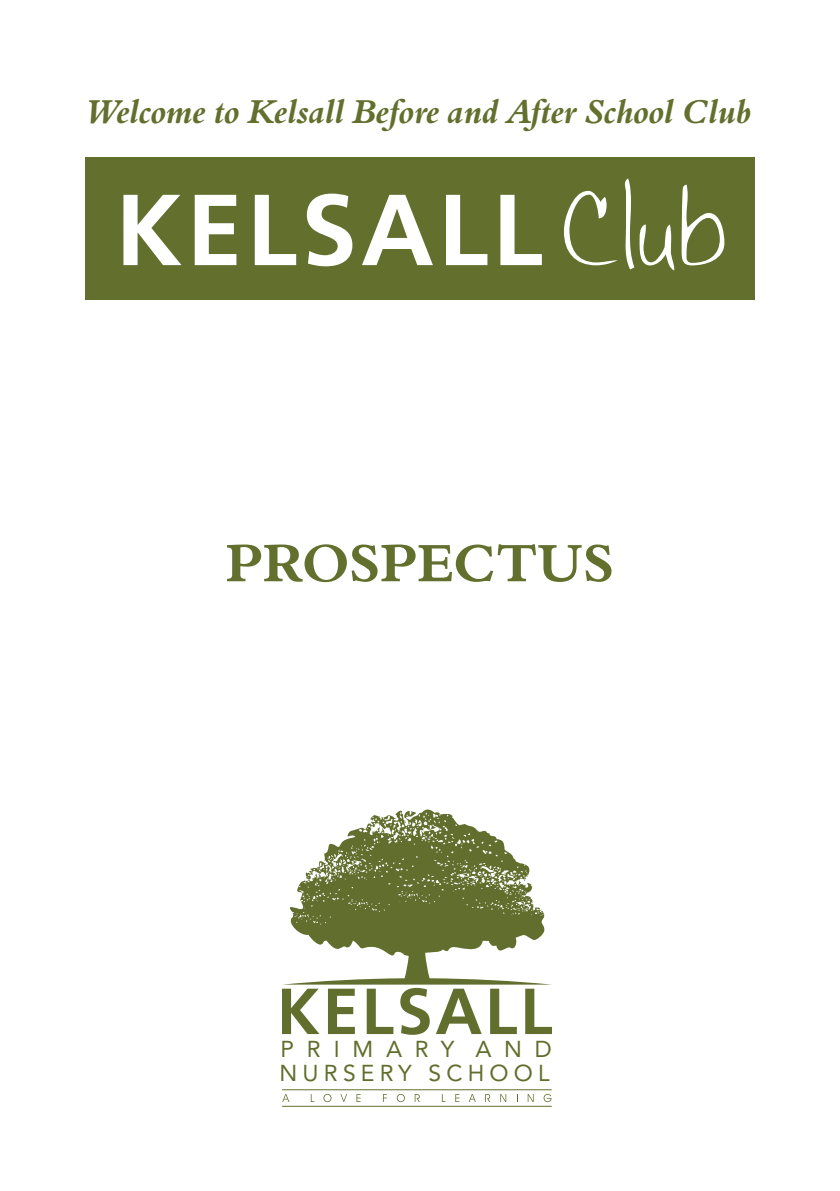
<style>
.page{position:relative;width:840px;height:1191px;background:#fff}
.page>*{position:absolute;margin:0;border:0;box-sizing:border-box;transform-origin:0 0}
.t1{font:54px "Aldine 401 BT Bold A";color:#626f2d}
.t2{font:34px "Aldine 401 BT Bold Italic A";color:#626f2d}
.t3{font:22.8px/23.8px "Avenir";letter-spacing:.225em;color:#616e2d}
</style>
<div class="page">
<svg style="left:282px;top:988px;width:37px;height:46px"></svg>
<svg style="left:328px;top:988px;width:26px;height:46px"></svg>
<svg style="left:366px;top:988px;width:27px;height:46px"></svg>
<svg style="left:400px;top:988px;width:29px;height:46px"></svg>
<svg style="left:436px;top:988px;width:45px;height:46px"></svg>
<svg style="left:490px;top:988px;width:26px;height:46px"></svg>
<svg style="left:525px;top:988px;width:26px;height:46px"></svg>
<svg style="left:289px;top:809px;width:256px;height:175px;fill:#616e2d"></svg>
<svg style="left:282px;top:1094px;width:7px;height:8px"></svg>
<svg style="left:310px;top:1094px;width:4px;height:8px"></svg>
<svg style="left:323px;top:1094px;width:8px;height:8px"></svg>
<svg style="left:340px;top:1094px;width:7px;height:8px"></svg>
<svg style="left:356px;top:1094px;width:4px;height:8px"></svg>
<svg style="left:383px;top:1094px;width:3px;height:8px"></svg>
<svg style="left:396px;top:1094px;width:8px;height:8px"></svg>
<svg style="left:414px;top:1094px;width:5px;height:8px"></svg>
<svg style="left:441px;top:1094px;width:4px;height:8px"></svg>
<svg style="left:455px;top:1094px;width:4px;height:8px"></svg>
<svg style="left:468px;top:1094px;width:7px;height:8px"></svg>
<svg style="left:485px;top:1094px;width:5px;height:8px"></svg>
<svg style="left:500px;top:1094px;width:6px;height:8px"></svg>
<svg style="left:527px;top:1094px;width:6px;height:8px"></svg>
<svg style="left:543px;top:1094px;width:8px;height:8px"></svg>
<hr style="left:282px;top:1089px;width:269px;height:1px;background:#616e2d">
<hr style="left:282px;top:1105px;width:269px;height:1px;background:#616e2d">
<div style="left:85px;top:158px;width:669px;height:142px;background:#626f2d"></div>
<svg style="left:123px;top:195px;width:58px;height:70px"></svg>
<svg style="left:194px;top:195px;width:42px;height:70px"></svg>
<svg style="left:254px;top:195px;width:42px;height:70px"></svg>
<svg style="left:307px;top:194px;width:45px;height:72px"></svg>
<svg style="left:362px;top:195px;width:70px;height:70px"></svg>
<svg style="left:446px;top:195px;width:41px;height:70px"></svg>
<svg style="left:500px;top:195px;width:41px;height:70px"></svg>
<svg style="left:563px;top:191px;width:54px;height:74px"></svg>
<svg style="left:625px;top:178px;width:49px;height:92px"></svg>
<svg style="left:681px;top:185px;width:43px;height:80px"></svg>
<p class="t2" style="left:88px;top:99px;width:665px">Welcome to Kelsall Before and After School Club</p>
<h1 class="t1" style="left:226px;top:542px;width:389px">PROSPECTUS</h1>
<p class="t3" style="left:279px;top:1037px;width:274px">PRIMARY AND<br>NURSERY SCHOOL</p>
</div>
